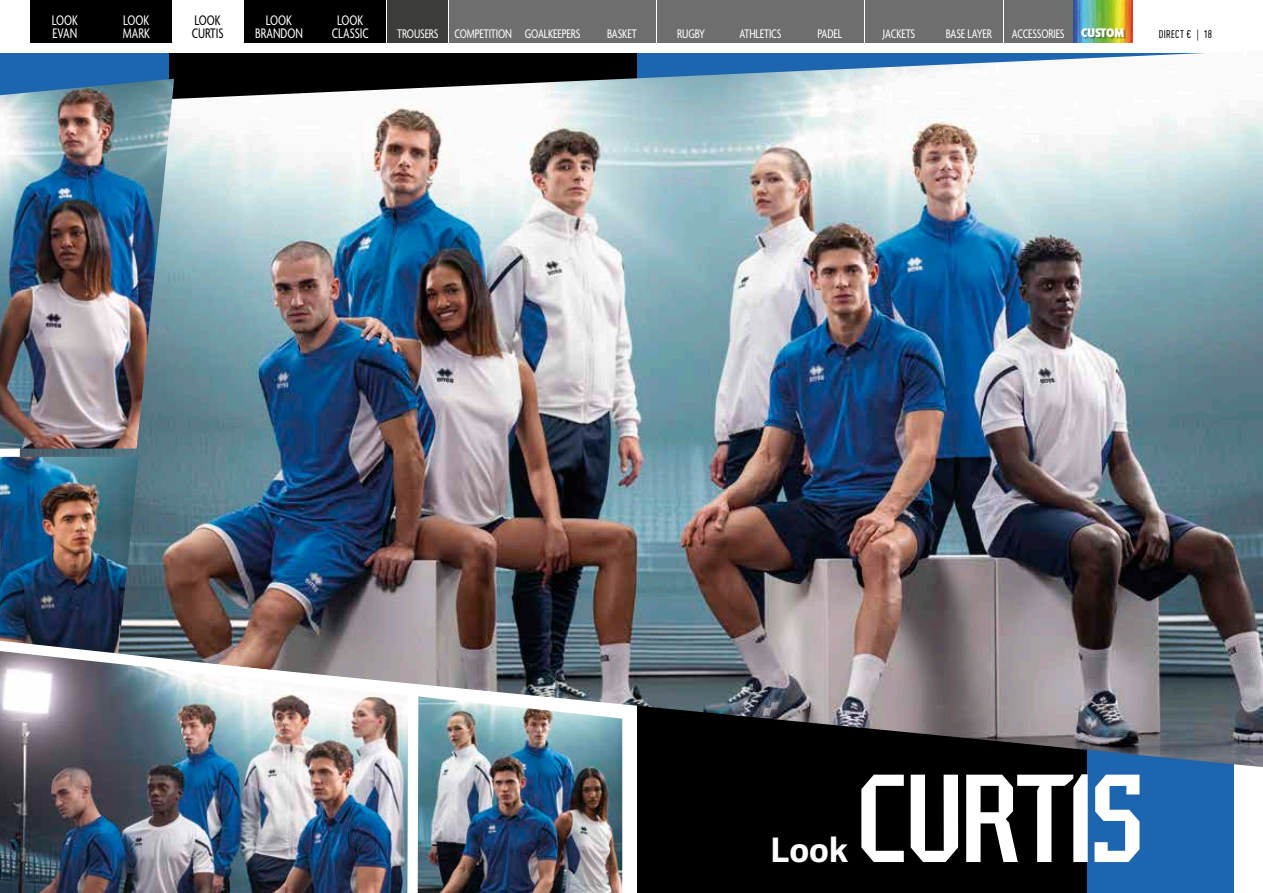
<style>
.page{position:relative;width:1263px;height:893px;background:#fff}
.page>*{position:absolute;margin:0;border:0;box-sizing:border-box;transform-origin:0 0}
.t1{font:124.8px "Errea Korner";letter-spacing:-.03em;color:#fff}
.t2{font:700 33.75px "Adelle Sans";color:#fff}
.t3{font:condensed 15px/13.5px "Agenda";color:#fff;scale:.9 1}
.t4{font:condensed 15px/13.5px "Agenda";color:#000;scale:.9 1}
.t5{font:condensed 13.5px "Agenda";letter-spacing:-.01em;color:#fff;scale:.9 1}
.t6{font:900 condensed 13.5px "Agenda";letter-spacing:-.005em;color:#fff}
.t7{font:10.5px "Cervo Neue Light Neue";letter-spacing:.035em;color:#000}
</style>
<div class="page">
<div style="left:101px;top:0;width:71px;height:43px;background:#000"></div>
<div style="left:30px;top:0;width:70px;height:43px;background:#000"></div>
<div style="left:388px;top:0;width:60px;height:43px;background:#3c3c3a"></div>
<div style="left:449px;top:0;width:68px;height:43px;background:#6e6e6e"></div>
<div style="left:518px;top:0;width:69px;height:43px;background:#6e6e6e"></div>
<div style="left:588px;top:0;width:68px;height:43px;background:#6e6e6e"></div>
<div style="left:657px;top:0;width:68px;height:43px;background:#6e6e6e"></div>
<div style="left:726px;top:0;width:69px;height:43px;background:#6e6e6e"></div>
<div style="left:795px;top:0;width:69px;height:43px;background:#6e6e6e"></div>
<div style="left:865px;top:0;width:68px;height:43px;background:#6e6e6e"></div>
<div style="left:935px;top:0;width:68px;height:43px;background:#6e6e6e"></div>
<div style="left:1004px;top:0;width:68px;height:43px;background:#6e6e6e"></div>
<div style="left:244px;top:0;width:70px;height:43px;background:#000"></div>
<div style="left:315px;top:0;width:71px;height:43px;background:#000"></div>
<img style="left:1073px;top:0;width:60px;height:43px">
<div style="left:1082px;top:29px;width:44px;height:11px;background:#000;opacity:.33"></div>
<div style="left:637px;top:660px;width:458px;height:233px;background:#000"></div>
<div style="left:1087px;top:660px;width:147px;height:233px;background:#1e65af"></div>
<img style="left:20px;top:53px;width:1243px;height:714px">
<img style="left:424px;top:726px;width:198px;height:167px">
<img style="left:0;top:726px;width:402px;height:167px">
<img style="left:0;top:79px;width:174px;height:370px">
<img style="left:0;top:457px;width:139px;height:175px">
<img style="left:0;top:632px;width:645px;height:94px">
<svg style="left:402px;top:683px;width:22px;height:210px"></svg>
<p class="t3" style="left:52px;top:14px;width:31px">LOOK<br>EVAN</p>
<p class="t3" style="left:123px;top:14px;width:32px">LOOK<br>MARK</p>
<p class="t4" style="left:192px;top:14px;width:37px">LOOK<br>CURTIS</p>
<p class="t3" style="left:255px;top:14px;width:55px;text-align:center">LOOK<br>BRANDON</p>
<p class="t3" style="left:332px;top:14px;width:43px;text-align:center">LOOK<br>CLASSIC</p>
<p class="t5" style="left:397px;top:26px;width:205px">TROUSERS COMPETITION GOALKEEPERS</p>
<p class="t5" style="left:607px;top:26px;width:34px">BASKET</p>
<p class="t5" style="left:677px;top:26px;width:33px">RUGBY</p>
<p class="t5" style="left:739px;top:26px;width:48px">ATHLETICS</p>
<p class="t5" style="left:817px;top:26px;width:29px">PADEL</p>
<p class="t5" style="left:883px;top:26px;width:37px">JACKETS</p>
<p class="t5" style="left:946px;top:26px;width:53px">BASE LAYER</p>
<p class="t5" style="left:1012px;top:26px;width:60px">ACCESSORIES</p>
<p class="t6" style="left:1081px;top:25px;width:44px">CUSTOM</p>
<p class="t7" style="left:1159px;top:28px;width:55px">DIRECT € | 18</p>
<h2 class="t2" style="left:770px;top:830px;width:79px">Look</h2>
<h1 class="t1" style="left:855px;top:735px;width:291px">CURTIS</h1>
</div>
